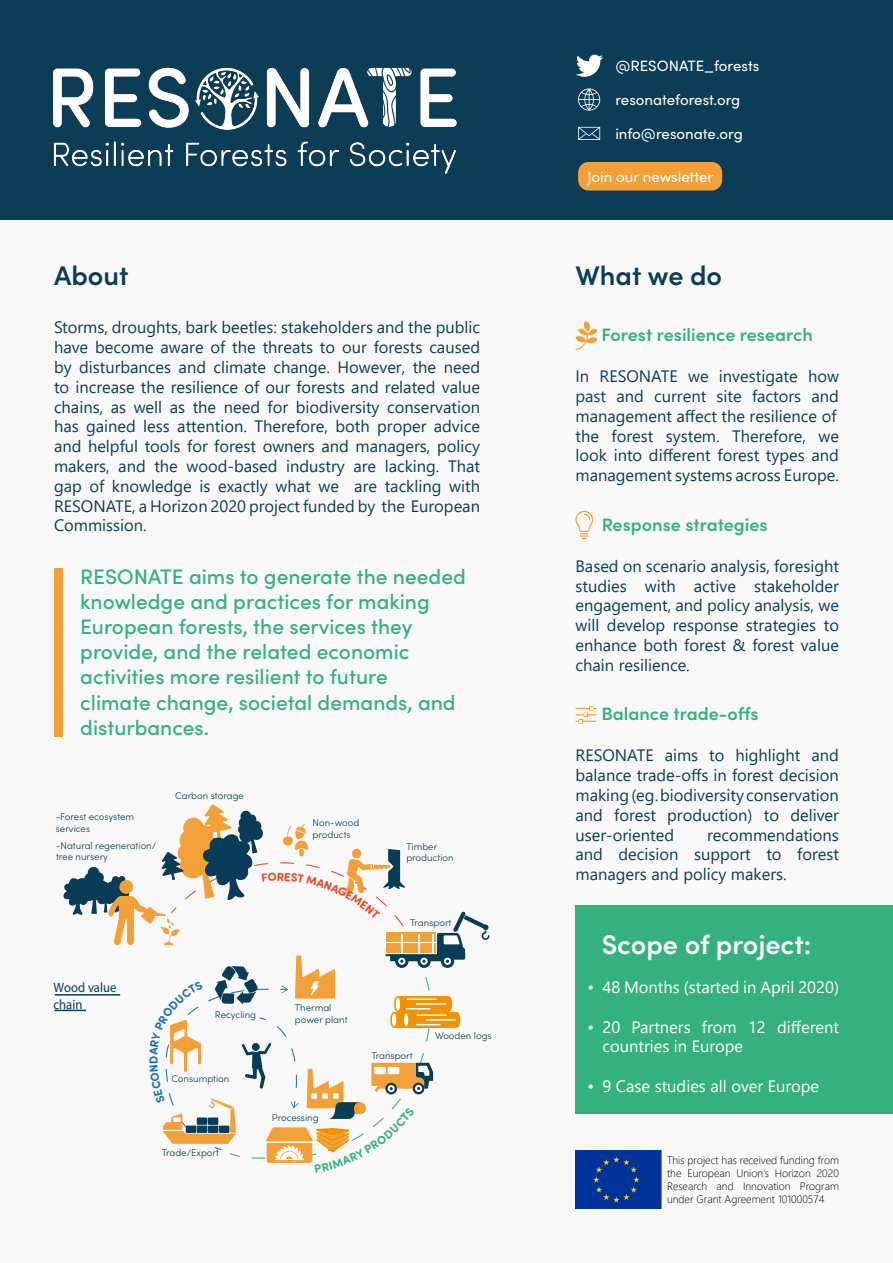
<style>
.page{position:relative;width:893px;height:1263px;background:#f8f8f8}
.page>*{position:absolute;margin:0;border:0;box-sizing:border-box;transform-origin:0 0}
.t1{font:600 27px "Sofia Pro";color:#fff}
.t2{font:600 27px "Sofia Pro";color:#0c3d57}
.t3{font:500 21px/25.2px "Sofia Pro";color:#34b17f}
.t4{font:600 18px "Sofia Pro";color:#34b17f}
.t5{font:16.5px/19.8px "Segoe UI";color:#0c3d57;text-align:justify}
.t6{font:16.5px/19.8px "Segoe UI";color:#fff}
.t7{font:15px "Sofia Pro";color:#fff}
.t8{font:13.65px/16.4px "Myriad Pro";color:#0b3c57;scale:.93 1}
.t9{font:300 10.8px/12.9px "Segoe UI";color:#000;text-align:justify}
.t10{font:300 9.6px/11.6px "Sofia Pro";color:#083c57}
</style>
<div class="page">
<hr style="left:55px;top:994px;width:65px;height:1px;background:#0b3c57">
<hr style="left:55px;top:1010px;width:31px;height:1px;background:#0b3c57">
<div style="left:54px;top:568px;width:8px;height:169px;background:#f3a038"></div>
<svg style="left:575px;top:511px;width:18px;height:28px"></svg>
<svg style="left:575px;top:706px;width:21px;height:17px"></svg>
<div style="left:0;top:0;width:893px;height:219px;background:#0c3d57"></div>
<img style="left:53px;top:67px;width:404px;height:107px">
<svg style="left:576px;top:55px;width:27px;height:22px"></svg>
<svg style="left:578px;top:89px;width:22px;height:22px"></svg>
<svg style="left:578px;top:127px;width:22px;height:13px"></svg>
<div style="left:578px;top:162px;width:144px;height:29px;background:#f3a038;border-radius:10px"></div>
<svg style="left:575px;top:321px;width:23px;height:29px"></svg>
<div style="left:575px;top:906px;width:318px;height:208px;background:#34b17f"></div>
<img style="left:575px;top:1151px;width:87px;height:58px">
<svg style="left:63px;top:804px;width:426px;height:359px"></svg>
<p class="t7" style="left:615px;top:54px;width:146px">@RESONATE_forests</p>
<p class="t7" style="left:615px;top:88px;width:127px">resonateforest.org</p>
<p class="t7" style="left:615px;top:123px;width:129px">info@resonate.org</p>
<p class="t7" style="left:587px;top:165px;width:127px">Join our newsletter</p>
<h1 class="t2" style="left:54px;top:255px;width:76px">About</h1>
<h1 class="t2" style="left:575px;top:255px;width:148px">What we do</h1>
<p class="t5" style="left:54px;top:316px;width:428px">Storms, droughts, bark beetles: stakeholders and the public have become aware of the threats to our forests caused by disturbances and climate change. However, the need to increase the resilience of our forests and related value chains, as well as the need for biodiversity conservation has gained less attention. Therefore, both proper advice and helpful tools for forest owners and managers, policy makers, and the wood-based industry are lacking. That gap of knowledge is exactly what we are tackling with RESONATE, a Horizon 2020 project funded by the European Commission.</p>
<p class="t3" style="left:80px;top:562px;width:387px">RESONATE aims to generate the needed knowledge and practices for making European forests, the services they provide, and the related economic activities more resilient to future<br>climate change, societal demands, and disturbances.</p>
<p class="t10" style="left:56px;top:810px;width:80px">-Forest ecosystem services</p>
<p class="t10" style="left:175px;top:789px;width:70px">Carbon storage</p>
<p class="t10" style="left:313px;top:816px;width:48px">Non-wood products</p>
<p class="t10" style="left:56px;top:839px;width:102px">-Natural regeneration/ tree nursery</p>
<p class="t10" style="left:406px;top:840px;width:49px">Timber production</p>
<p class="t8" style="left:54px;top:979px;width:69px">Wood value chain</p>
<p class="t10" style="left:410px;top:917px;width:43px">Transport</p>
<p class="t10" style="left:215px;top:1008px;width:43px">Recycling</p>
<p class="t10" style="left:295px;top:1002px;width:54px">Thermal power plant</p>
<p class="t10" style="left:171px;top:1072px;width:59px">Consumption</p>
<p class="t10" style="left:162px;top:1146px;width:59px">Trade/Export</p>
<p class="t10" style="left:272px;top:1111px;width:48px">Processing</p>
<p class="t10" style="left:371px;top:1049px;width:43px">Transport</p>
<p class="t10" style="left:435px;top:1029px;width:58px">Wooden logs</p>
<p class="t4" style="left:601px;top:321px;width:213px">Forest resilience research</p>
<p class="t5" style="left:575px;top:365px;width:265px;text-align:left">In RESONATE we investigate how past and current site factors and management affect the resilience of the forest system. Therefore, we look into different forest types and management systems across Europe.</p>
<p class="t4" style="left:602px;top:511px;width:168px">Response strategies</p>
<p class="t5" style="left:575px;top:555px;width:265px">Based on scenario analysis, foresight studies with active stakeholder engagement, and policy analysis, we will develop response strategies to enhance both forest &amp; forest value chain resilience.</p>
<p class="t4" style="left:601px;top:700px;width:158px">Balance trade-offs</p>
<p class="t5" style="left:575px;top:744px;width:265px">RESONATE aims to highlight and balance trade-offs in forest decision making (eg. biodiversity conservation and forest production) to deliver user-oriented</p>
<p class="t5" style="left:575px;top:823px;width:265px;text-indent:132px">recommendations and decision support to forest managers and policy makers.</p>
<h1 class="t1" style="left:602px;top:924px;width:211px">Scope of project:</h1>
<p class="t6" style="left:587px;top:976px;width:253px">• 48 Months (started in April 2020)</p>
<p class="t6" style="left:602px;top:1015px;width:238px;text-indent:-15px">• 20 Partners from 12 different countries in Europe</p>
<p class="t6" style="left:587px;top:1075px;width:233px">• 9 Case studies all over Europe</p>
<p class="t9" style="left:667px;top:1153px;width:173px">This project has received funding from the European Union’s Horizon 2020<br>Research and Innovation Program under Grant Agreement 101000574</p>
</div>
